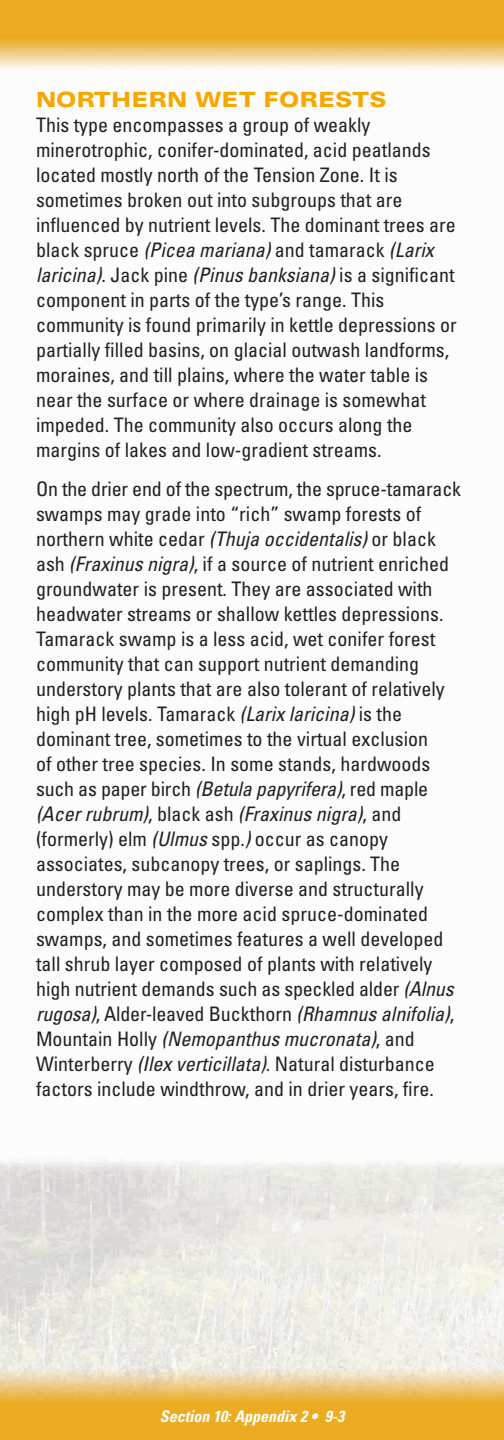
<style>
.page{position:relative;width:504px;height:1440px;background:#fff}
.page>*{position:absolute;margin:0;border:0;box-sizing:border-box;transform-origin:0 0}
.Subheadings{font:900 expanded 21px "Univers";color:#f6a800}
.Body_Text{font:condensed 20px/25px "Univers";color:#231f20}
.Flow_Chart_Text{font:italic 700 condensed 16px "Univers";color:#fff}
.s1{font-style:italic}
</style>
<div class="page">
<img style="left:0;top:0;width:504px;height:1440px">
<p class="Subheadings" style="left:36px;top:87px;width:352px">NORTHERN WET FORESTS</p>
<p class="Body_Text" style="left:36px;top:112px;width:422px">This type encompasses a group of weakly minerotrophic, conifer-dominated, acid peatlands located mostly north of the Tension Zone. It is sometimes broken out into subgroups that are influenced by nutrient levels. The dominant trees are black spruce <span class="s1">(Picea mariana)</span> and tamarack <span class="s1">(Larix laricina)</span>. Jack pine <span class="s1">(Pinus banksiana)</span> is a significant component in parts of the type’s range. This community is found primarily in kettle depressions or partially filled basins, on glacial outwash landforms, moraines, and till plains, where the water table is near the surface or where drainage is somewhat impeded. The community also occurs along the margins of lakes and low-gradient streams.</p>
<p class="Body_Text" style="left:36px;top:476px;width:427px">On the drier end of the spectrum, the spruce-tamarack swamps may grade into “rich” swamp forests of northern white cedar <span class="s1">(Thuja occidentalis)</span> or black ash <span class="s1">(Fraxinus nigra)</span>, if a source of nutrient enriched groundwater is present. They are associated with headwater streams or shallow kettles depressions.<br>Tamarack swamp is a less acid, wet conifer forest community that can support nutrient demanding understory plants that are also tolerant of relatively high pH levels. Tamarack <span class="s1">(Larix laricina)</span> is the dominant tree, sometimes to the virtual exclusion<br>of other tree species. In some stands, hardwoods such as paper birch <span class="s1">(Betula papyrifera)</span>, red maple <span class="s1">(Acer rubrum)</span>, black ash <span class="s1">(Fraxinus nigra)</span>, and (formerly) elm <span class="s1">(Ulmus</span> spp.<span class="s1">)</span> occur as canopy associates, subcanopy trees, or saplings. The understory may be more diverse and structurally complex than in the more acid spruce-dominated swamps, and sometimes features a well developed tall shrub layer composed of plants with relatively high nutrient demands such as speckled alder <span class="s1">(Alnus rugosa)</span>, Alder-leaved Buckthorn <span class="s1">(Rhamnus alnifolia)</span>, Mountain Holly <span class="s1">(Nemopanthus mucronata)</span>, and Winterberry <span class="s1">(Ilex verticillata)</span>. Natural disturbance factors include windthrow, and in drier years, fire.</p>
<p class="Flow_Chart_Text" style="left:160px;top:1406px;width:186px">Section 10: Appendix 2 • 9-3</p>
</div>
